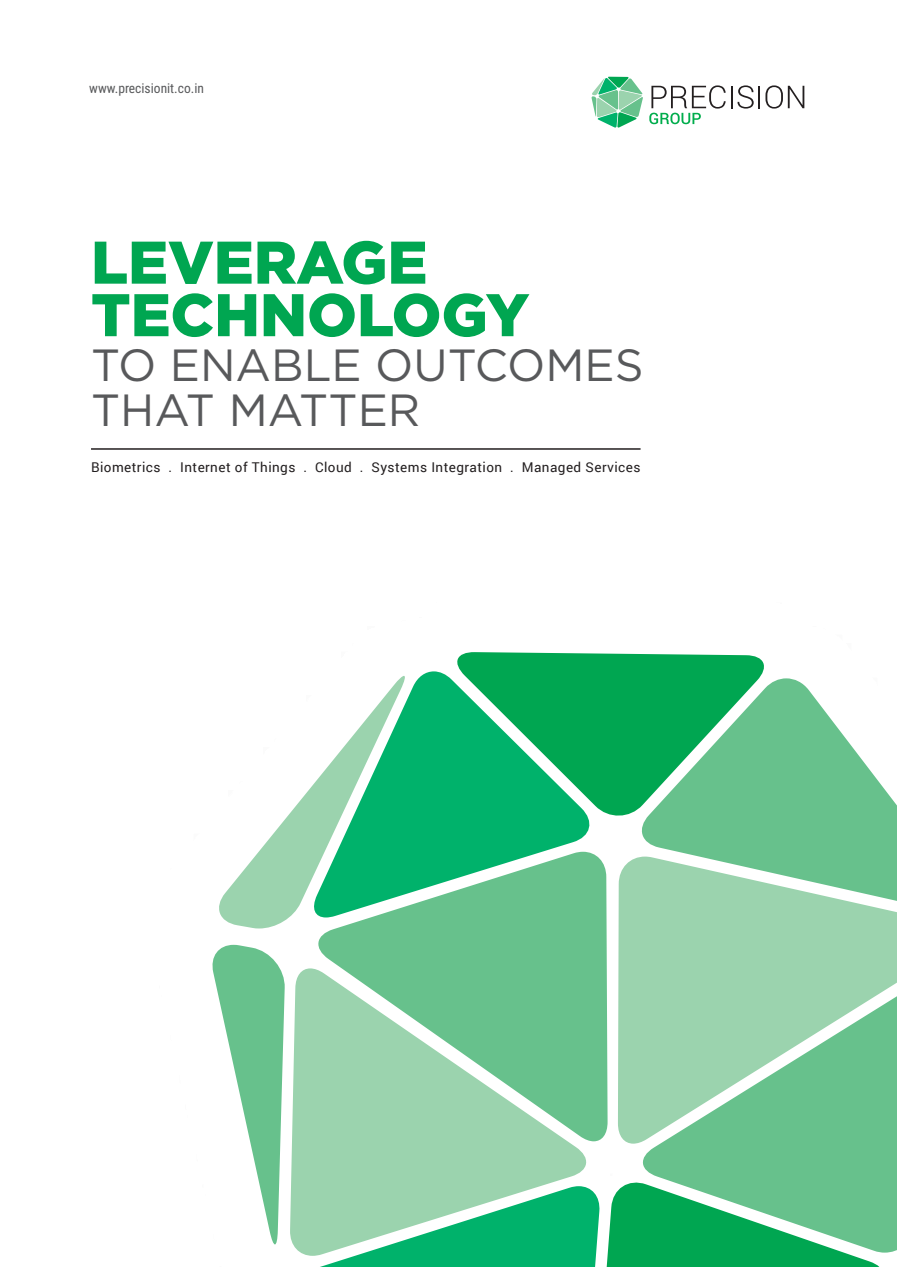
<style>
.page{position:relative;width:897px;height:1267px;background:#fff}
.page>*{position:absolute;margin:0;border:0;box-sizing:border-box;transform-origin:0 0}
.t1{font:900 60px/52.5px "Gotham";color:#00a651}
.t2{font:45px/45px "Gotham";color:#58595b}
.t3{font:13.5px "Roboto";letter-spacing:.03em;color:#231f20}
.t4{font:13.5px "Roboto Condensed";color:#58595b}
</style>
<div class="page">
<svg style="left:591px;top:77px;width:51px;height:51px"></svg>
<hr style="left:730px;top:86px;width:2px;height:22px;background:#231f20">
<svg style="left:737px;top:85px;width:22px;height:24px"></svg>
<svg style="left:765px;top:85px;width:39px;height:24px"></svg>
<svg style="left:649px;top:85px;width:76px;height:39px"></svg>
<hr style="left:91px;top:448px;width:549px;height:1px;background:#231f20">
<div style="left:405px;top:671px;width:185px;height:180px;background:#00b26b"></div>
<svg style="left:451px;top:652px;width:313px;height:167px;background:#19b269"></svg>
<svg style="left:636px;top:678px;width:260px;height:178px;fill:#67c18c"></svg>
<div style="left:637px;top:1143px;width:259px;height:109px;background:#67c18c"></div>
<svg style="left:307px;top:1177px;width:580px;height:89px"></svg>
<svg style="left:212px;top:944px;width:73px;height:299px"></svg>
<svg style="left:219px;top:676px;width:186px;height:252px"></svg>
<svg style="left:618px;top:856px;width:278px;height:287px;background:#94d1ab"></svg>
<svg style="left:313px;top:851px;width:294px;height:289px;background:#63c592"></svg>
<svg style="left:290px;top:968px;width:301px;height:287px;background:#89cfa7"></svg>
<p class="t4" style="left:89px;top:79px;width:116px">www.precisionit.co.in</p>
<h1 class="t1" style="left:91px;top:234px;width:439px">LEVERAGE<br>TECHNOLOGY</h1>
<h2 class="t2" style="left:91px;top:342px;width:553px">TO ENABLE OUTCOMES<br>THAT MATTER</h2>
<p class="t3" style="left:91px;top:458px;width:550px">Biometrics . Internet of Things . Cloud . Systems Integration . Managed Services</p>
</div>
